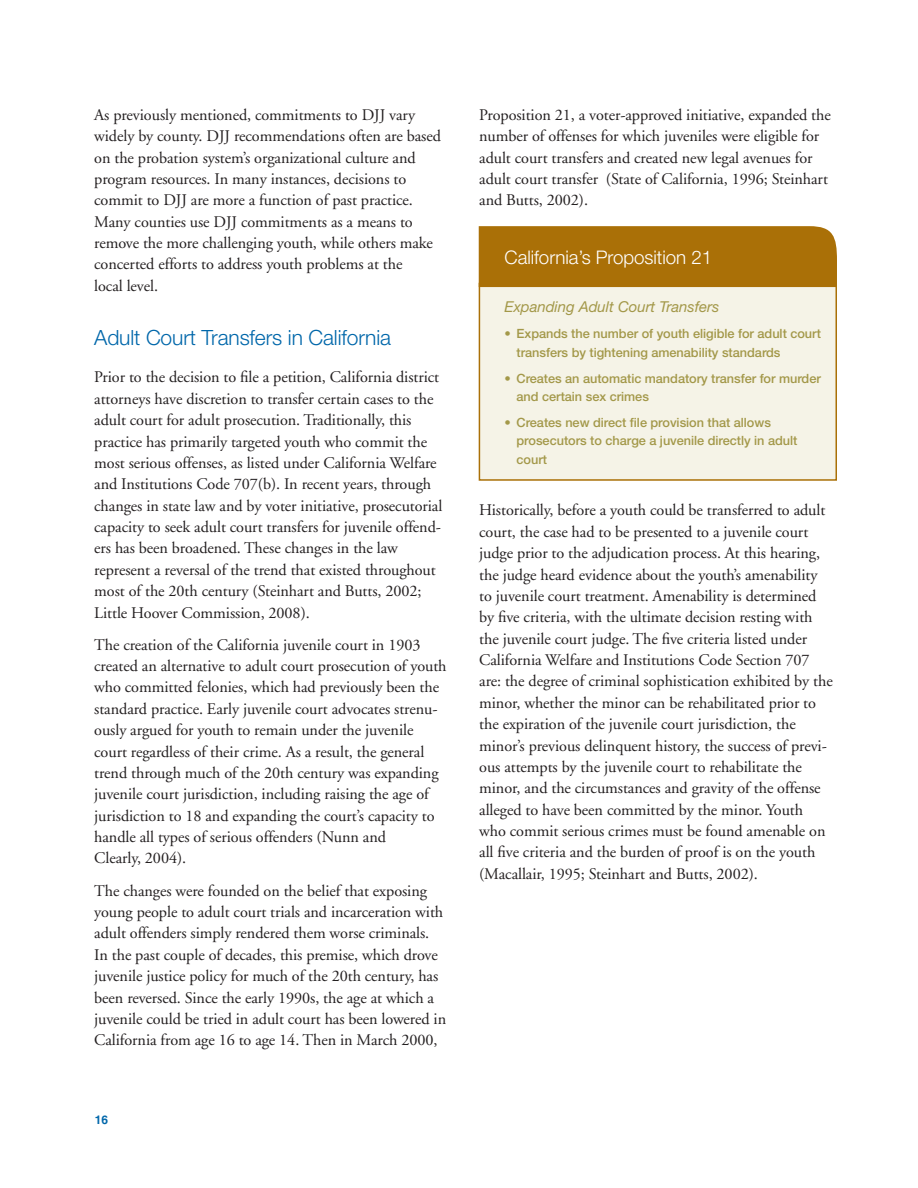
<style>
.page{position:relative;width:918px;height:1188px;background:#fff}
.page>*{position:absolute;margin:0;border:0;box-sizing:border-box;transform-origin:0 0}
.Subheads{font:300 21px "Helvetica Neue";letter-spacing:-.005em;color:#0067aa}
.Sidebar_Heads{font:300 18.75px "Helvetica Neue";letter-spacing:-.005em;color:#fff}
.t1{font:16.2px/21.3px "Adobe Garamond";letter-spacing:-.005em;color:#231f20}
.Sidebar_text{font:italic 15px "Helvetica Neue";letter-spacing:-.005em;color:#a39849}
.Sidebar_text-2{font:500 12.75px/18.3px "Helvetica Neue";letter-spacing:-.005em;color:#a39849}
.t2{font:700 12px "Helvetica";color:#0067aa}
</style>
<div class="page">
<div style="left:479px;top:283px;width:358px;height:198px;background:#f5f3e7;border:2px solid #aa7007"></div>
<div style="left:479px;top:226px;width:358px;height:61px;background:#aa7007"></div>
<p class="t1" style="left:94px;top:104px;width:348px">As previously mentioned, commitments to DJJ vary widely by county. DJJ recommendations often are based on the probation system’s organizational culture and program resources. In many instances, decisions to commit to DJJ are more a function of past practice.<br>Many counties use DJJ commitments as a means to remove the more challenging youth, while others make concerted efforts to address youth problems at the<br>local level.</p>
<p class="Subheads" style="left:94px;top:325px;width:298px">Adult Court Transfers in California</p>
<p class="t1" style="left:94px;top:367px;width:350px">Prior to the decision to file a petition, California district attorneys have discretion to transfer certain cases to the adult court for adult prosecution. Traditionally, this practice has primarily targeted youth who commit the most serious offenses, as listed under California Welfare and Institutions Code 707(b). In recent years, through changes in state law and by voter initiative, prosecutorial capacity to seek adult court transfers for juvenile offend&shy;ers has been broadened. These changes in the law represent a reversal of the trend that existed throughout most of the 20th century (Steinhart and Butts, 2002; Little Hoover Commission, 2008).</p>
<p class="t1" style="left:94px;top:634px;width:354px">The creation of the California juvenile court in 1903 created an alternative to adult court prosecution of youth who committed felonies, which had previously been the standard practice. Early juvenile court advocates strenu&shy;ously argued for youth to remain under the juvenile court regardless of their crime. As a result, the general trend through much of the 20th century was expanding juvenile court jurisdiction, including raising the age of jurisdiction to 18 and expanding the court’s capacity to handle all types of serious offenders (Nunn and<br>Clearly, 2004).</p>
<p class="t1" style="left:94px;top:880px;width:353px">The changes were founded on the belief that exposing young people to adult court trials and incarceration with adult offenders simply rendered them worse criminals.<br>In the past couple of decades, this premise, which drove juvenile justice policy for much of the 20th century, has been reversed. Since the early 1990s, the age at which a juvenile could be tried in adult court has been lowered in California from age 16 to age 14. Then in March 2000,</p>
<p class="t2" style="left:95px;top:1113px;width:15px">16</p>
<p class="t1" style="left:479px;top:104px;width:353px">Proposition 21, a voter-approved initiative, expanded the number of offenses for which juveniles were eligible for adult court transfers and created new legal avenues for adult court transfer (State of California, 1996; Steinhart and Butts, 2002).</p>
<p class="Sidebar_Heads" style="left:505px;top:246px;width:209px">California’s Proposition 21</p>
<p class="Sidebar_text" style="left:505px;top:298px;width:216px">Expanding Adult Court Transfers</p>
<p class="Sidebar_text-2" style="left:517px;top:325px;width:306px;text-indent:-12px">• Expands the number of youth eligible for adult court transfers by tightening amenability standards</p>
<p class="Sidebar_text-2" style="left:517px;top:369px;width:306px;text-indent:-12px">• Creates an automatic mandatory transfer for murder and certain sex crimes</p>
<p class="Sidebar_text-2" style="left:517px;top:413px;width:282px;text-indent:-12px">• Creates new direct file provision that allows prosecutors to charge a juvenile directly in adult court</p>
<p class="t1" style="left:479px;top:500px;width:355px">Historically, before a youth could be transferred to adult court, the case had to be presented to a juvenile court judge prior to the adjudication process. At this hearing, the judge heard evidence about the youth’s amenability to juvenile court treatment. Amenability is determined by five criteria, with the ultimate decision resting with the juvenile court judge. The five criteria listed under California Welfare and Institutions Code Section 707 are: the degree of criminal sophistication exhibited by the minor, whether the minor can be rehabilitated prior to the expiration of the juvenile court jurisdiction, the minor’s previous delinquent history, the success of previ&shy;ous attempts by the juvenile court to rehabilitate the minor, and the circumstances and gravity of the offense alleged to have been committed by the minor. Youth who commit serious crimes must be found amenable on all five criteria and the burden of proof is on the youth (Macallair, 1995; Steinhart and Butts, 2002).</p>
</div>
